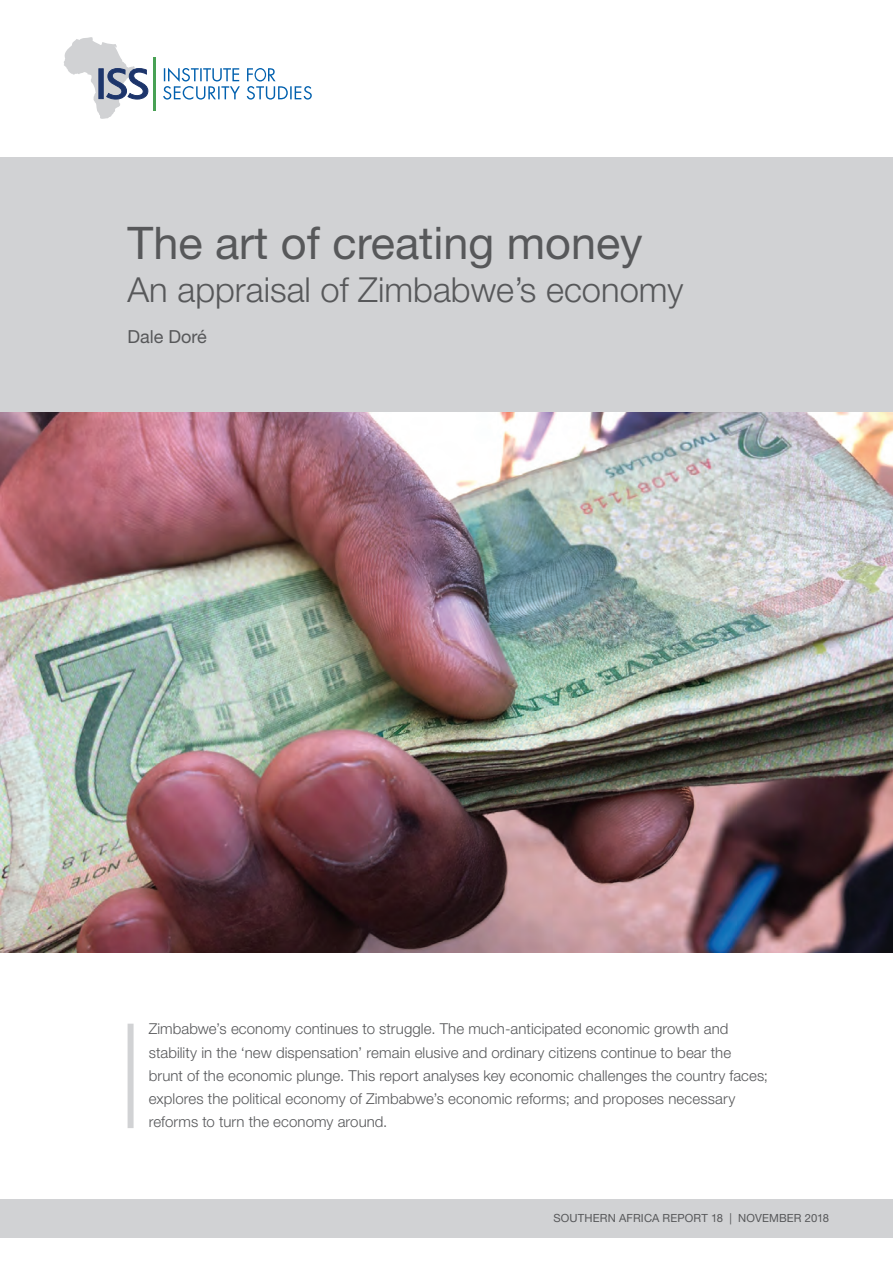
<style>
.page{position:relative;width:893px;height:1263px;background:#fff}
.page>*{position:absolute;margin:0;border:0;box-sizing:border-box;transform-origin:0 0}
.t1{font:45px "Helvetica Neue LT Std";color:#57585a}
.t2{font:300 34.5px "Helvetica Neue LT Std";color:#57585a}
.t3{font:18px "Helvetica Neue LT Std";color:#57585a}
.t4{font:300 15px/23.2px "Helvetica Neue LT Std";letter-spacing:.005em;color:#57585a}
.t5{font:11.25px "Helvetica Neue LT Std";letter-spacing:.015em;color:#57585a}
</style>
<div class="page">
<div style="left:0;top:1199px;width:893px;height:38px;background:#d1d2d4"></div>
<svg style="left:163px;top:68px;width:149px;height:32px"></svg>
<hr style="left:154px;top:57px;width:2px;height:54px;background:#48a154">
<svg style="left:64px;top:37px;width:85px;height:82px"></svg>
<div style="left:0;top:157px;width:893px;height:255px;background:#d1d2d4"></div>
<div style="left:128px;top:1024px;width:6px;height:104px;background:#d1d2d4"></div>
<img style="left:0;top:412px;width:893px;height:540px">
<h1 class="t1" style="left:128px;top:217px;width:517px">The art of creating money</h1>
<h2 class="t2" style="left:128px;top:277px;width:557px">An appraisal of Zimbabwe’s economy</h2>
<p class="t3" style="left:128px;top:327px;width:81px">Dale Doré</p>
<p class="t4" style="left:149px;top:1019px;width:621px">Zimbabwe’s economy continues to struggle. The much-anticipated economic growth and stability in the ‘new dispensation’ remain elusive and ordinary citizens continue to bear the brunt of the economic plunge. This report analyses key economic challenges the country faces; explores the political economy of Zimbabwe’s economic reforms; and proposes necessary reforms to turn the economy around.</p>
<p class="t5" style="left:553px;top:1212px;width:277px">SOUTHERN AFRICA REPORT 18 | NOVEMBER 2018</p>
</div>
